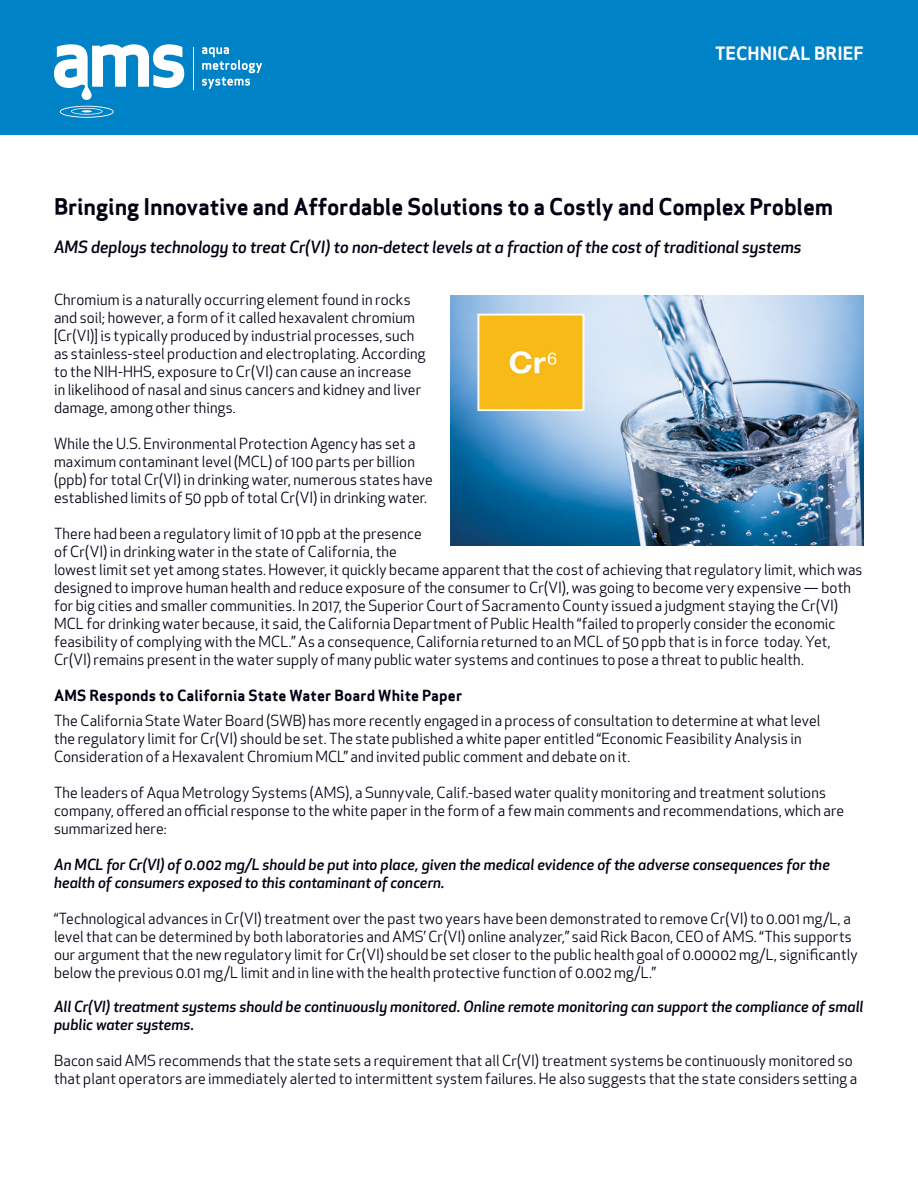
<style>
.page{position:relative;width:918px;height:1188px;background:#fff}
.page>*{position:absolute;margin:0;border:0;box-sizing:border-box;transform-origin:0 0}
.t1{font:700 22.5px "Apex Sans";letter-spacing:-.01em;color:#000212}
.t2{font:700 18px "Apex Sans";color:#fff}
.t3{font:italic 500 16.5px "Apex New";color:#000212}
.t4{font:15px/18px "Apex New";letter-spacing:.01em;color:#000212}
.t5{font:italic 500 15px/18px "Apex New";letter-spacing:.005em;color:#000212}
.t6{font:700 15px "Apex Sans";letter-spacing:.01em;color:#000212}
</style>
<div class="page">
<div style="left:0;top:0;width:918px;height:135px;background:#0082c6"></div>
<img style="left:450px;top:296px;width:414px;height:250px">
<hr style="left:194px;top:48px;width:1px;height:42px;background:#fff">
<svg style="left:202px;top:47px;width:60px;height:42px"></svg>
<svg style="left:60px;top:106px;width:54px;height:12px"></svg>
<svg style="left:54px;top:44px;width:130px;height:56px"></svg>
<p class="t2" style="left:715px;top:42px;width:150px">TECHNICAL BRIEF</p>
<p class="t1" style="left:54px;top:193px;width:781px">Bringing Innovative and Affordable Solutions to a Costly and Complex Problem</p>
<p class="t3" style="left:54px;top:236px;width:749px">AMS deploys technology to treat Cr(VI) to non-detect levels at a fraction of the cost of traditional systems</p>
<p class="t4" style="left:54px;top:291px;width:373px">Chromium is a naturally occurring element found in rocks and soil; however, a form of it called hexavalent chromium [Cr(VI)] is typically produced by industrial processes, such as stainless-steel production and electroplating. According to the NIH-HHS, exposure to Cr(VI) can cause an increase in likelihood of nasal and sinus cancers and kidney and liver damage, among other things.</p>
<p class="t4" style="left:54px;top:435px;width:380px">While the U.S. Environmental Protection Agency has set a maximum contaminant level (MCL) of 100 parts per billion (ppb) for total Cr(VI) in drinking water, numerous states have established limits of 50 ppb of total Cr(VI) in drinking water.</p>
<p class="t4" style="left:54px;top:525px;width:810px">There had been a regulatory limit of 10 ppb at the presence<br>of Cr(VI) in drinking water in the state of California, the<br>lowest limit set yet among states. However, it quickly became apparent that the cost of achieving that regulatory limit, which was designed to improve human health and reduce exposure of the consumer to Cr(VI), was going to become very expensive — both for big cities and smaller communities. In 2017, the Superior Court of Sacramento County issued a judgment staying the Cr(VI)<br>MCL for drinking water because, it said, the California Department of Public Health “failed to properly consider the economic feasibility of complying with the MCL.” As a consequence, California returned to an MCL of 50 ppb that is in force today. Yet, Cr(VI) remains present in the water supply of many public water systems and continues to pose a threat to public health.</p>
<p class="t6" style="left:54px;top:686px;width:410px">AMS Responds to California State Water Board White Paper</p>
<p class="t4" style="left:54px;top:711px;width:768px">The California State Water Board (SWB) has more recently engaged in a process of consultation to determine at what level the regulatory limit for Cr(VI) should be set. The state published a white paper entitled “Economic Feasibility Analysis in<br>Consideration of a Hexavalent Chromium MCL” and invited public comment and debate on it.</p>
<p class="t4" style="left:54px;top:783px;width:792px">The leaders of Aqua Metrology Systems (AMS), a Sunnyvale, Calif.-based water quality monitoring and treatment solutions company, offered an official response to the white paper in the form of a few main comments and recommendations, which are summarized here:</p>
<p class="t5" style="left:54px;top:855px;width:778px">An MCL for Cr(VI) of 0.002 mg/L should be put into place, given the medical evidence of the adverse consequences for the health of consumers exposed to this contaminant of concern.</p>
<p class="t4" style="left:54px;top:909px;width:805px">“Technological advances in Cr(VI) treatment over the past two years have been demonstrated to remove Cr(VI) to 0.001 mg/L, a level that can be determined by both laboratories and AMS’ Cr(VI) online analyzer,” said Rick Bacon, CEO of AMS. “This supports our argument that the new regulatory limit for Cr(VI) should be set closer to the public health goal of 0.00002 mg/L, significantly below the previous 0.01 mg/L limit and in line with the health protective function of 0.002 mg/L.”</p>
<p class="t5" style="left:54px;top:997px;width:811px">All Cr(VI) treatment systems should be continuously monitored. Online remote monitoring can support the compliance of small public water systems.</p>
<p class="t4" style="left:54px;top:1052px;width:805px">Bacon said AMS recommends that the state sets a requirement that all Cr(VI) treatment systems be continuously monitored so that plant operators are immediately alerted to intermittent system failures. He also suggests that the state considers setting a</p>
</div>
